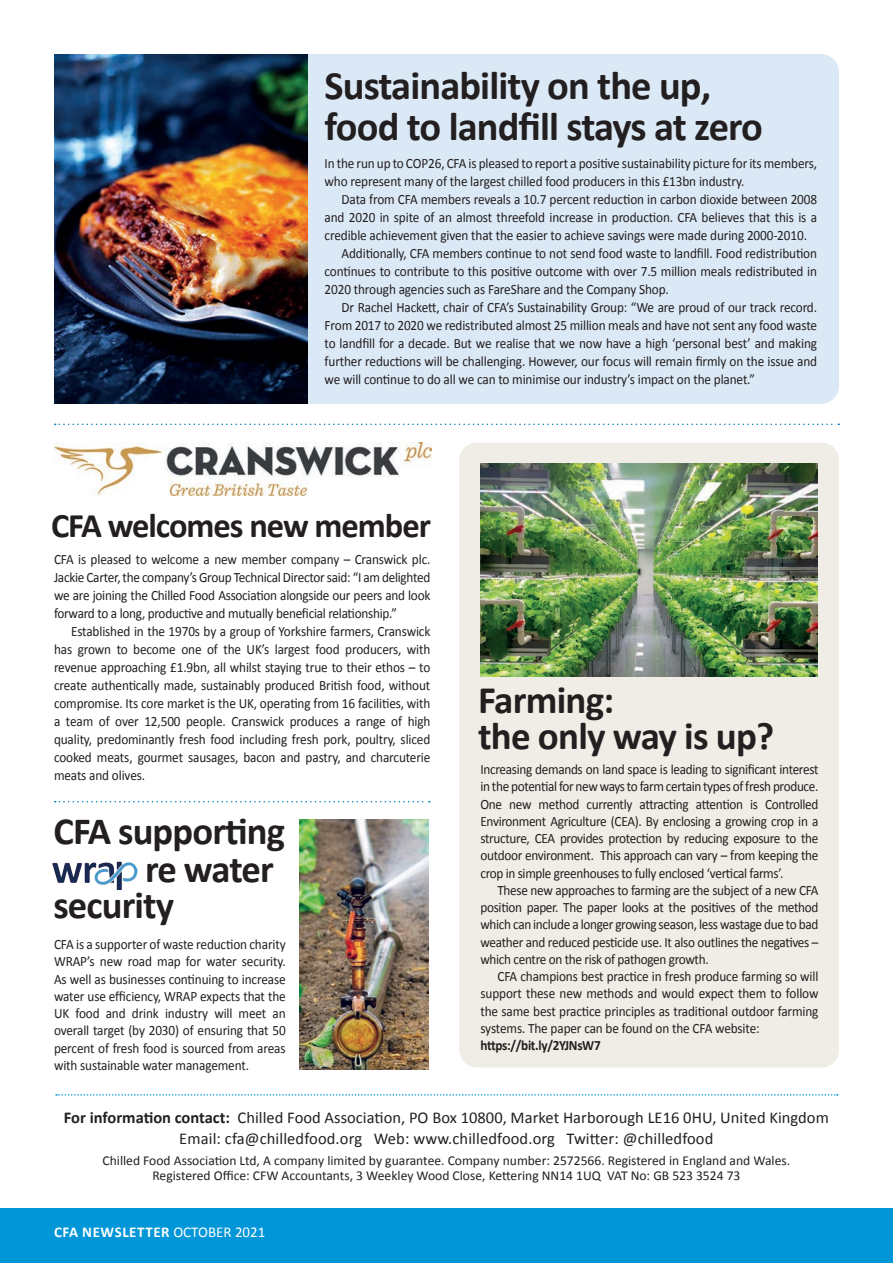
<style>
.page{position:relative;width:893px;height:1263px;background:#fff}
.page>*{position:absolute;margin:0;border:0;box-sizing:border-box;transform-origin:0 0}
.t1{font:700 40.5px/40px "Calibri";letter-spacing:-.02em;color:#231f20}
.t2{font:700 39px/36px "Calibri";letter-spacing:-.02em;color:#231f20}
.t3{font:700 38.7px "Calibri";letter-spacing:-.02em;color:#231f20}
.t4{font:700 34.5px "Calibri";letter-spacing:-.03em;color:#231f20}
.t5{font:16.5px/20.9px "Calibri";color:#231f20;text-align:center}
.t6{font:700 15px "Calibri";letter-spacing:.04em;color:#fff}
.t7{font:14.25px/17.2px "Calibri";letter-spacing:-.01em;color:#231f20;text-align:justify;scale:.93 1}
.t8{font:700 14.25px "Calibri";letter-spacing:-.025em;color:#231f20;scale:.93 1}
.t9{font:13.65px/15.8px "Calibri";color:#231f20;text-align:center}
.s1{font-weight:700}
.s2{font-weight:400}
</style>
<div class="page">
<img style="left:54px;top:442px;width:377px;height:53px">
<img style="left:299px;top:819px;width:130px;height:250px">
<div style="left:459px;top:442px;width:380px;height:625px;background:#f0ede6;border-radius:18px"></div>
<div style="left:54px;top:54px;width:785px;height:350px;background:#dbe9f6;border-radius:18px"></div>
<div style="left:0;top:1208px;width:893px;height:55px;background:#0196d7"></div>
<svg style="left:56px;top:1094px;width:782px;height:2px"></svg>
<img style="left:54px;top:54px;width:253px;height:350px">
<img style="left:480px;top:463px;width:337px;height:213px">
<svg style="left:55px;top:801px;width:375px;height:1px"></svg>
<svg style="left:55px;top:424px;width:784px;height:1px"></svg>
<img style="left:53px;top:861px;width:84px;height:29px">
<h1 class="t1" style="left:325px;top:64px;width:440px">Sustainability on the up, food to landfill stays at zero</h1>
<p class="t7" style="left:325px;top:154px;width:531px;line-height:18px">In the run up to COP26, CFA is pleased to report a positive sustainability picture for its members, who represent many of the largest chilled food producers in this £13bn industry.</p>
<p class="t7" style="left:342px;top:190px;width:513px">Data from CFA members reveals a 10.7 percent reduction in carbon dioxide between 2008</p>
<p class="t7" style="left:325px;top:208px;width:531px">and 2020 in spite of an almost threefold increase in production. CFA believes that this is a</p>
<p class="t7" style="left:325px;top:226px;width:520px">credible achievement given that the easier to achieve savings were made during 2000-2010.</p>
<p class="t7" style="left:342px;top:244px;width:513px">Additionally, CFA members continue to not send food waste to landfill. Food redistribution</p>
<p class="t7" style="left:325px;top:262px;width:531px">continues to contribute to this positive outcome with over 7.5 million meals redistributed in</p>
<p class="t7" style="left:325px;top:280px;width:372px">2020 through agencies such as FareShare and the Company Shop.</p>
<p class="t7" style="left:342px;top:298px;width:513px">Dr Rachel Hackett, chair of CFA’s Sustainability Group: “We are proud of our track record.</p>
<p class="t7" style="left:325px;top:316px;width:531px">From 2017 to 2020 we redistributed almost 25 million meals and have not sent any food waste</p>
<p class="t7" style="left:325px;top:334px;width:531px">to landfill for a decade. But we realise that we now have a high ‘personal best’ and making</p>
<p class="t7" style="left:325px;top:352px;width:531px">further reductions will be challenging. However, our focus will remain firmly on the issue and</p>
<p class="t7" style="left:325px;top:370px;width:464px">we will continue to do all we can to minimise our industry’s impact on the planet.”</p>
<h3 class="t4" style="left:51px;top:504px;width:381px">CFA welcomes new member</h3>
<p class="t7" style="left:54px;top:550px;width:406px;line-height:18px">CFA is pleased to welcome a new member company – Cranswick plc.<br>Jackie Carter, the company’s Group Technical Director said: “I am delighted we are joining the Chilled Food Association alongside our peers and look forward to a long, productive and mutually beneficial relationship.”</p>
<p class="t7" style="left:54px;top:622px;width:406px;line-height:18px;text-indent:17px">Established in the 1970s by a group of Yorkshire farmers, Cranswick has grown to become one of the UK’s largest food producers, with revenue approaching £1.9bn, all whilst staying true to their ethos – to create authentically made, sustainably produced British food, without compromise. Its core market is the UK, operating from 16 facilities, with a team of over 12,500 people. Cranswick produces a range of high quality, predominantly fresh food including fresh pork, poultry, sliced cooked meats, gourmet sausages, bacon and pastry, and charcuterie meats and olives.</p>
<h3 class="t3" style="left:53px;top:807px;width:233px">CFA supporting</h3>
<h3 class="t3" style="left:145px;top:845px;width:130px">re water</h3>
<h3 class="t3" style="left:53px;top:881px;width:122px">security</h3>
<p class="t7" style="left:54px;top:935px;width:251px">CFA is a supporter of waste reduction charity WRAP’s new road map for water security.<br>As well as businesses continuing to increase water use efficiency, WRAP expects that the UK food and drink industry will meet an overall target (by 2030) of ensuring that 50 percent of fresh food is sourced from areas with sustainable water management.</p>
<h2 class="t2" style="left:478px;top:680px;width:298px">Farming:<br>the only way is up?</h2>
<p class="t7" style="left:480px;top:760px;width:365px">Increasing demands on land space is leading to significant interest in the potential for new ways to farm certain types of fresh produce.<br>One new method currently attracting attention is Controlled Environment Agriculture (CEA). By enclosing a growing crop in a structure, CEA provides protection by reducing exposure to the outdoor environment. This approach can vary – from keeping the crop in simple greenhouses to fully enclosed ‘vertical farms’.</p>
<p class="t7" style="left:480px;top:881px;width:365px;text-indent:17px">These new approaches to farming are the subject of a new CFA position paper. The paper looks at the positives of the method which can include a longer growing season, less wastage due to bad weather and reduced pesticide use. It also outlines the negatives – which centre on the risk of pathogen growth.</p>
<p class="t7" style="left:480px;top:967px;width:365px;text-indent:17px">CFA champions best practice in fresh produce farming so will support these new methods and would expect them to follow the same best practice principles as traditional outdoor farming systems. The paper can be found on the CFA website:</p>
<p class="t8" style="left:480px;top:1036px;width:131px">https://bit.ly/2YJNsW7</p>
<p class="t5" style="left:64px;top:1106px;width:766px"><span class="s1">For information contact:</span> Chilled Food Association, PO Box 10800, Market Harborough LE16 0HU, United Kingdom<br>Email: cfa@chilledfood.org Web: www.chilledfood.org Twitter: @chilledfood</p>
<p class="t9" style="left:103px;top:1151px;width:689px">Chilled Food Association Ltd, A company limited by guarantee. Company number: 2572566. Registered in England and Wales.<br>Registered Office: CFW Accountants, 3 Weekley Wood Close, Kettering NN14 1UQ VAT No: GB 523 3524 73</p>
<p class="t6" style="left:54px;top:1222px;width:213px">CFA NEWSLETTER <span class="s2">OCTOBER 2021</span></p>
</div>
